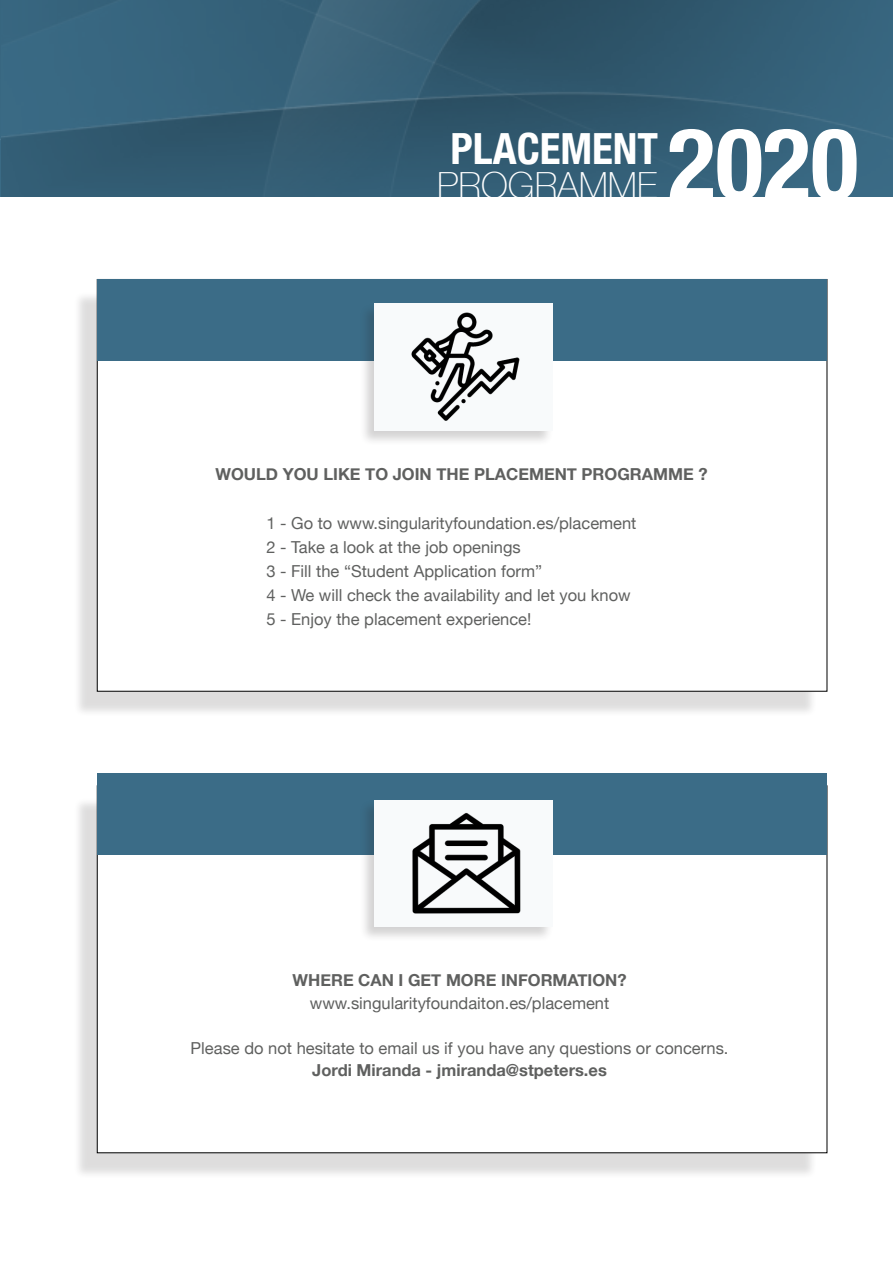
<style>
.page{position:relative;width:893px;height:1263px;background:#fff}
.page>*{position:absolute;margin:0;border:0;box-sizing:border-box;transform-origin:0 0}
.t1{font:700 condensed 99.15px "Helvetica Neue";color:#fff}
.t2{font:700 condensed 43.05px "Helvetica Neue";color:#fff}
.t3{font:100 36px "Helvetica Neue";color:#fff}
.t4{font:16.5px "Helvetica Neue";color:#5f605f}
.t5{font:700 16.5px "Helvetica Neue";color:#5f605f}
</style>
<div class="page">
<svg style="left:2px;top:0;width:891px;height:197px;background:#335e75"></svg>
<div style="left:73px;top:797px;width:744px;height:382px;background:#231f20;opacity:.15"></div>
<div style="left:97px;top:786px;width:730px;height:367px;background:#fff"></div>
<div style="left:97px;top:774px;width:730px;height:81px;background:#3b6c87"></div>
<div style="left:359px;top:799px;width:194px;height:143px;background:#231f20;opacity:.2"></div>
<img style="left:375px;top:800px;width:177px;height:127px">
<div style="left:73px;top:291px;width:744px;height:426px;background:#231f20;opacity:.15"></div>
<div style="left:97px;top:279px;width:730px;height:412px;background:#fff"></div>
<div style="left:97px;top:279px;width:730px;height:82px;background:#3b6c87"></div>
<div style="left:359px;top:303px;width:194px;height:143px;background:#231f20;opacity:.2"></div>
<img style="left:375px;top:303px;width:177px;height:127px">
<p class="t2" style="left:451px;top:113px;width:209px">PLACEMENT</p>
<p class="t3" style="left:437px;top:158px;width:222px">PROGRAMME</p>
<p class="t1" style="left:668px;top:82px;width:192px">2020</p>
<p class="t5" style="left:215px;top:461px;width:493px">WOULD YOU LIKE TO JOIN THE PLACEMENT PROGRAMME ?</p>
<p class="t4" style="left:266px;top:511px;width:372px">1 - Go to www.singularityfoundation.es/placement</p>
<p class="t4" style="left:266px;top:535px;width:256px">2 - Take a look at the job openings</p>
<p class="t4" style="left:266px;top:559px;width:277px">3 - Fill the “Student Application form”</p>
<p class="t4" style="left:266px;top:583px;width:366px">4 - We will check the availability and let you know</p>
<p class="t4" style="left:266px;top:607px;width:266px">5 - Enjoy the placement experience!</p>
<p class="t5" style="left:293px;top:967px;width:335px">WHERE CAN I GET MORE INFORMATION?</p>
<p class="t4" style="left:310px;top:991px;width:301px">www.singularityfoundaiton.es/placement</p>
<p class="t4" style="left:191px;top:1036px;width:539px">Please do not hesitate to email us if you have any questions or concerns.</p>
<p class="t5" style="left:312px;top:1057px;width:296px">Jordi Miranda - jmiranda@stpeters.es</p>
</div>
